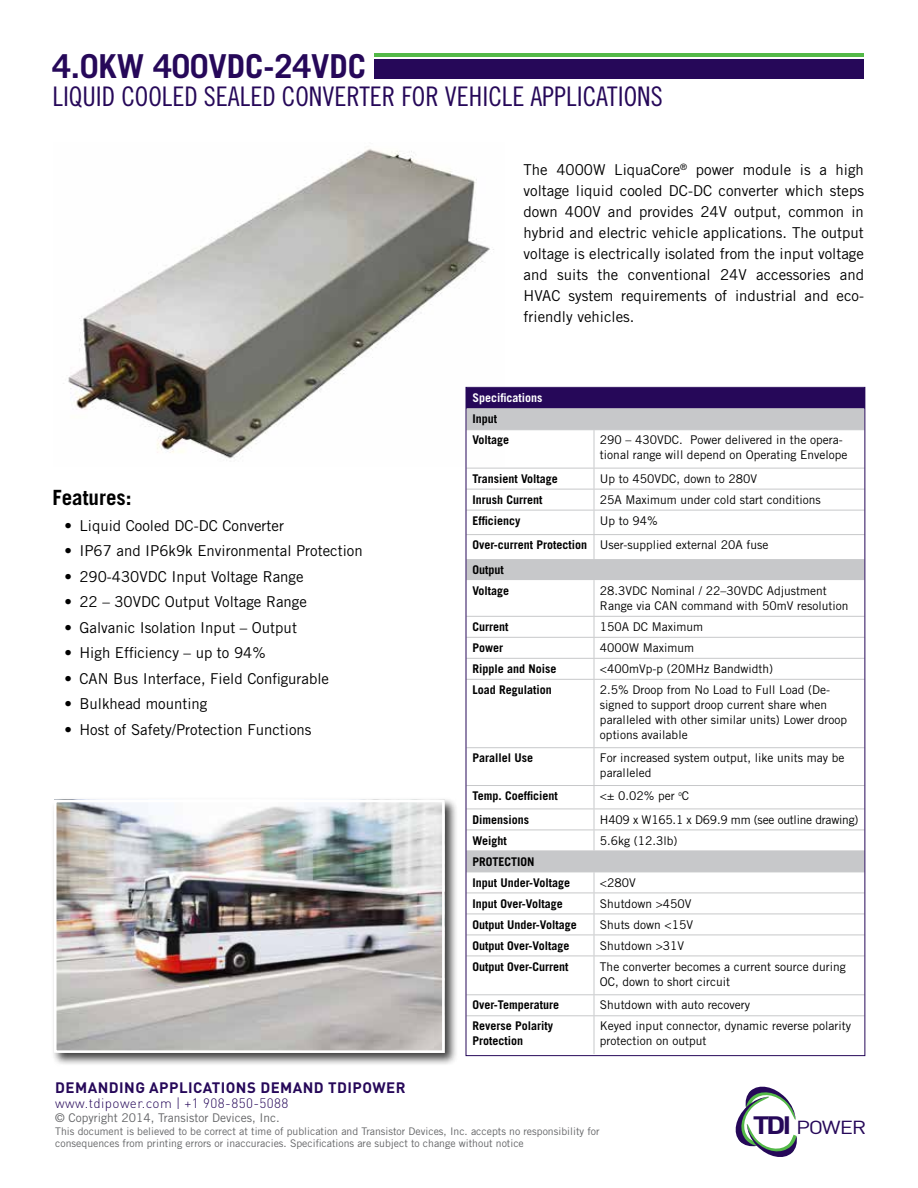
<style>
.page{position:relative;width:918px;height:1188px;background:#fff}
.page>*{position:absolute;margin:0;border:0;box-sizing:border-box;transform-origin:0 0}
.t1{font:700 33px "Trade Gothic LT Std";color:#260859}
.t2{font:27px "Trade Gothic LT Std Cn 18";color:#260859}
.t3{font:700 21px "Trade Gothic LT Std";color:#000}
.t4{font:18.6px "DIN";letter-spacing:-.06em;color:#260859;scale:1.19 1}
.t5{font:15px/21px "Trade Gothic LT Std";color:#000;text-align:justify}
.t6{font:700 15px "DIN";letter-spacing:.03em;color:#260859}
.t7{font:300 13.5px "DIN";letter-spacing:.03em;color:#260859}
.t8{font:12px/15px "Trade Gothic LT Std";color:#000}
.t9{font:700 12px/21px "Trade Gothic LT Std";color:#000}
.t10{font:12px "Trade Gothic LT Std";letter-spacing:-.02em;color:#000}
.t11{font:12px "Trade Gothic LT Std";color:#636466}
.t12{font:700 12px "Trade Gothic LT Std";color:#fff}
.t13{font:10.5px/12.6px "Trade Gothic LT Std";color:#636466}
.s1{font-weight:700}
.s2{font-weight:700;font-size:24.9px}
</style>
<div class="page">
<img style="left:63px;top:148px;width:442px;height:319px">
<div style="left:374px;top:59px;width:490px;height:20px;background:#260859"></div>
<hr style="left:374px;top:53px;width:490px;height:4px;background:#54b948">
<svg style="left:735px;top:1086px;width:62px;height:71px"></svg>
<div style="left:51px;top:797px;width:407px;height:269px;background:#000;opacity:.75"></div>
<img style="left:58px;top:804px;width:383px;height:245px">
<div style="left:54px;top:800px;width:391px;height:253px;border:3px solid #fff"></div>
<div style="left:466px;top:388px;width:399px;height:21px;background:#260859"></div>
<svg style="left:468px;top:409px;width:395px;height:463px"></svg>
<hr style="left:466px;top:408px;width:128px;height:1px;background:#c7c8ca">
<hr style="left:594px;top:408px;width:271px;height:1px;background:#c7c8ca">
<hr style="left:466px;top:429px;width:128px;height:1px;background:#c7c8ca">
<hr style="left:594px;top:429px;width:271px;height:1px;background:#c7c8ca">
<hr style="left:594px;top:430px;width:1px;height:38px;background:#c7c8ca">
<hr style="left:466px;top:468px;width:128px;height:1px;background:#c7c8ca">
<hr style="left:594px;top:468px;width:271px;height:1px;background:#c7c8ca">
<hr style="left:466px;top:489px;width:128px;height:1px;background:#c7c8ca">
<hr style="left:594px;top:489px;width:271px;height:1px;background:#c7c8ca">
<svg style="left:594px;top:468px;width:1px;height:91px"></svg>
<hr style="left:594px;top:580px;width:1px;height:36px;background:#c7c8ca">
<hr style="left:466px;top:616px;width:128px;height:1px;background:#c7c8ca">
<hr style="left:594px;top:616px;width:271px;height:1px;background:#c7c8ca">
<hr style="left:466px;top:637px;width:128px;height:1px;background:#c7c8ca">
<hr style="left:594px;top:637px;width:271px;height:1px;background:#c7c8ca">
<hr style="left:466px;top:658px;width:128px;height:1px;background:#c7c8ca">
<hr style="left:594px;top:658px;width:271px;height:1px;background:#c7c8ca">
<svg style="left:594px;top:617px;width:1px;height:62px"></svg>
<hr style="left:466px;top:679px;width:128px;height:1px;background:#c7c8ca">
<hr style="left:594px;top:679px;width:271px;height:1px;background:#c7c8ca">
<hr style="left:594px;top:680px;width:1px;height:67px;background:#c7c8ca">
<hr style="left:466px;top:747px;width:128px;height:1px;background:#c7c8ca">
<hr style="left:594px;top:747px;width:271px;height:1px;background:#c7c8ca">
<hr style="left:594px;top:748px;width:1px;height:37px;background:#c7c8ca">
<hr style="left:466px;top:785px;width:128px;height:1px;background:#c7c8ca">
<hr style="left:594px;top:785px;width:271px;height:1px;background:#c7c8ca">
<hr style="left:466px;top:809px;width:128px;height:1px;background:#c7c8ca">
<hr style="left:594px;top:809px;width:271px;height:1px;background:#c7c8ca">
<hr style="left:466px;top:830px;width:128px;height:1px;background:#c7c8ca">
<hr style="left:594px;top:830px;width:271px;height:1px;background:#c7c8ca">
<svg style="left:594px;top:786px;width:1px;height:65px"></svg>
<hr style="left:466px;top:851px;width:128px;height:1px;background:#c7c8ca">
<hr style="left:594px;top:851px;width:271px;height:1px;background:#c7c8ca">
<hr style="left:466px;top:872px;width:128px;height:1px;background:#c7c8ca">
<hr style="left:594px;top:872px;width:271px;height:1px;background:#c7c8ca">
<hr style="left:466px;top:893px;width:128px;height:1px;background:#c7c8ca">
<hr style="left:594px;top:893px;width:271px;height:1px;background:#c7c8ca">
<hr style="left:466px;top:914px;width:128px;height:1px;background:#c7c8ca">
<hr style="left:594px;top:914px;width:271px;height:1px;background:#c7c8ca">
<hr style="left:466px;top:935px;width:128px;height:1px;background:#c7c8ca">
<hr style="left:594px;top:935px;width:271px;height:1px;background:#c7c8ca">
<svg style="left:594px;top:872px;width:1px;height:84px"></svg>
<hr style="left:466px;top:956px;width:128px;height:1px;background:#c7c8ca">
<hr style="left:594px;top:956px;width:271px;height:1px;background:#c7c8ca">
<hr style="left:594px;top:956px;width:1px;height:38px;background:#c7c8ca">
<hr style="left:466px;top:994px;width:128px;height:1px;background:#c7c8ca">
<hr style="left:594px;top:994px;width:271px;height:1px;background:#c7c8ca">
<svg style="left:594px;top:995px;width:1px;height:20px"></svg>
<hr style="left:466px;top:1015px;width:128px;height:1px;background:#c7c8ca">
<hr style="left:594px;top:1015px;width:271px;height:1px;background:#c7c8ca">
<hr style="left:594px;top:1016px;width:1px;height:38px;background:#c7c8ca">
<hr style="left:466px;top:510px;width:128px;height:1px;background:#c7c8ca">
<hr style="left:594px;top:510px;width:271px;height:1px;background:#c7c8ca">
<hr style="left:466px;top:534px;width:128px;height:1px;background:#c7c8ca">
<hr style="left:594px;top:534px;width:271px;height:1px;background:#c7c8ca">
<h1 class="t1" style="left:52px;top:46px;width:315px">4.0KW 400VDC-24VDC</h1>
<h2 class="t2" style="left:52px;top:81px;width:612px">LIQUID COOLED SEALED CONVERTER FOR VEHICLE APPLICATIONS</h2>
<p class="t5" style="left:524px;top:159px;width:342px">The 4000W LiquaCore<sup>®</sup> power module is a high voltage liquid cooled DC-DC converter which steps down 400V and provides 24V output, common in hybrid and electric vehicle applications. The output voltage is electrically isolated from the input voltage and suits the conventional 24V accessories and HVAC system requirements of industrial and eco&shy;friendly vehicles.</p>
<h3 class="t3" style="left:52px;top:485px;width:81px">Features:</h3>
<p class="t5" style="left:64px;top:515px;width:221px">• Liquid Cooled DC-DC Converter</p>
<p class="t5" style="left:64px;top:540px;width:300px">• IP67 and IP6k9k Environmental Protection</p>
<p class="t5" style="left:64px;top:566px;width:241px">• 290-430VDC Input Voltage Range</p>
<p class="t5" style="left:64px;top:591px;width:244px">• 22 – 30VDC Output Voltage Range</p>
<p class="t5" style="left:64px;top:617px;width:234px">• Galvanic Isolation Input – Output</p>
<p class="t5" style="left:64px;top:642px;width:203px">• High Efficiency – up to 94%</p>
<p class="t5" style="left:64px;top:668px;width:266px">• CAN Bus Interface, Field Configurable</p>
<p class="t5" style="left:64px;top:693px;width:144px">• Bulkhead mounting</p>
<p class="t5" style="left:64px;top:719px;width:249px">• Host of Safety/Protection Functions</p>
<p class="t6" style="left:55px;top:1078px;width:352px">DEMANDING APPLICATIONS DEMAND TDIPOWER</p>
<p class="t7" style="left:55px;top:1094px;width:235px">www.tdipower.com | +1 908-850-5088</p>
<p class="t12" style="left:472px;top:391px;width:72px">Specifications</p>
<p class="t9" style="left:472px;top:408px;width:38px">Input<br>Voltage</p>
<p class="t8" style="left:600px;top:432px;width:249px">290 – 430VDC. Power delivered in the opera&shy;tional range will depend on Operating Envelope</p>
<p class="t9" style="left:472px;top:468px;width:87px">Transient Voltage</p>
<p class="t8" style="left:600px;top:471px;width:159px">Up to 450VDC, down to 280V</p>
<p class="t9" style="left:472px;top:489px;width:71px">Inrush Current</p>
<p class="t8" style="left:600px;top:492px;width:222px">25A Maximum under cold start conditions</p>
<p class="t9" style="left:472px;top:510px;width:49px">Efficiency</p>
<p class="t8" style="left:472px;top:508px;width:298px;line-height:24.5px;text-indent:128px">Up to 94%<br><span class="s1">Over-current Protection</span> User-supplied external 20A fuse<br><span class="s1">Output</span></p>
<p class="t9" style="left:472px;top:580px;width:38px">Voltage</p>
<p class="t8" style="left:600px;top:583px;width:250px">28.3VDC Nominal / 22–30VDC Adjustment<br>Range via CAN command with 50mV resolution</p>
<p class="t9" style="left:472px;top:616px;width:37px">Current</p>
<p class="t8" style="left:600px;top:619px;width:105px">150A DC Maximum</p>
<p class="t9" style="left:472px;top:637px;width:32px">Power</p>
<p class="t8" style="left:600px;top:640px;width:96px">4000W Maximum</p>
<p class="t9" style="left:472px;top:658px;width:86px">Ripple and Noise</p>
<p class="t8" style="left:600px;top:661px;width:175px">&lt;400mVp-p (20MHz Bandwidth)</p>
<p class="t9" style="left:472px;top:679px;width:81px">Load Regulation</p>
<p class="t8" style="left:600px;top:682px;width:249px">2.5% Droop from No Load to Full Load (De&shy;signed to support droop current share when paralleled with other similar units) Lower droop options available</p>
<p class="t9" style="left:472px;top:747px;width:62px">Parallel Use</p>
<p class="t8" style="left:600px;top:750px;width:246px">For increased system output, like units may be paralleled</p>
<p class="t9" style="left:472px;top:785px;width:87px">Temp. Coefficient</p>
<p class="t8" style="left:600px;top:788px;width:91px">&lt;± 0.02% per <sup>o</sup>C</p>
<p class="t9" style="left:472px;top:809px;width:58px">Dimensions</p>
<p class="t10" style="left:600px;top:812px;width:260px">H409 x W165.1 x D69.9 mm (see outline drawing)</p>
<p class="t9" style="left:472px;top:830px;width:36px">Weight</p>
<p class="t8" style="left:600px;top:833px;width:79px">5.6kg (12.3lb)</p>
<p class="t9" style="left:472px;top:851px;width:99px">PROTECTION<br>Input Under-Voltage</p>
<p class="t8" style="left:600px;top:875px;width:37px">&lt;280V</p>
<p class="t9" style="left:472px;top:893px;width:92px">Input Over-Voltage</p>
<p class="t8" style="left:600px;top:896px;width:93px">Shutdown &gt;450V</p>
<p class="t9" style="left:472px;top:914px;width:106px">Output Under-Voltage</p>
<p class="t8" style="left:600px;top:917px;width:95px">Shuts down &lt;15V</p>
<p class="t9" style="left:472px;top:935px;width:99px">Output Over-Voltage</p>
<p class="t8" style="left:600px;top:938px;width:86px">Shutdown &gt;31V</p>
<p class="t9" style="left:472px;top:956px;width:98px">Output Over-Current</p>
<p class="t8" style="left:600px;top:959px;width:247px">The converter becomes a current source during<br>OC, down to short circuit</p>
<p class="t9" style="left:472px;top:995px;width:88px">Over-Temperature</p>
<p class="t8" style="left:600px;top:998px;width:152px">Shutdown with auto recovery</p>
<p class="t9" style="left:472px;top:1019px;width:82px;line-height:15px">Reverse Polarity<br>Protection</p>
<p class="t8" style="left:600px;top:1019px;width:253px">Keyed input connector, dynamic reverse polarity protection on output</p>
<p class="t11" style="left:55px;top:1111px;width:226px">© Copyright 2014, Transistor Devices, Inc.</p>
<p class="t13" style="left:55px;top:1125px;width:546px">This document is believed to be correct at time of publication and Transistor Devices, Inc. accepts no responsibility for consequences from printing errors or inaccuracies. Specifications are subject to change without notice</p>
<h3 class="t4" style="left:753px;top:1116px;width:97px"><span class="s2">TDI</span> POWER</h3>
</div>
